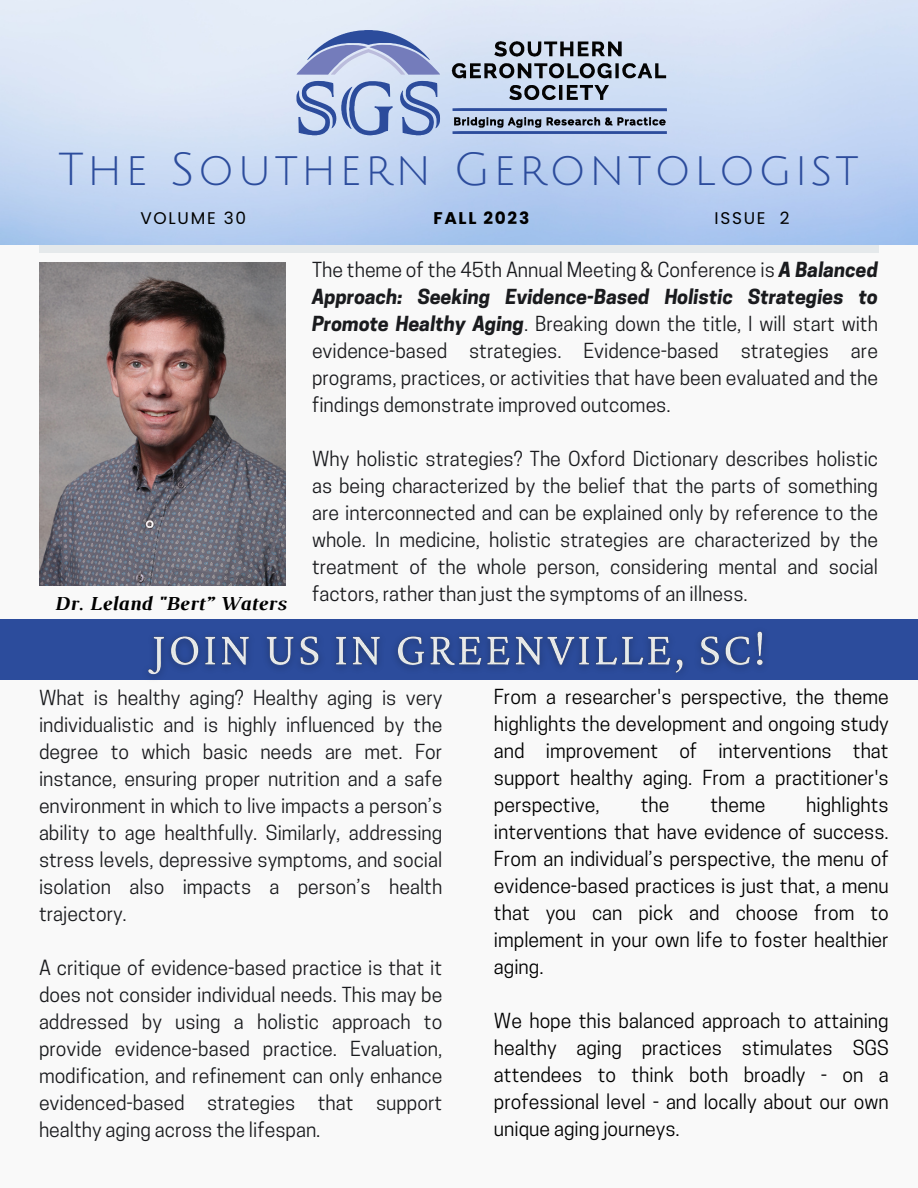
<style>
.page{position:relative;width:918px;height:1188px;background:#f9f9f9}
.page>*{position:absolute;margin:0;border:0;box-sizing:border-box;transform-origin:0 0}
.t1{font:45px "Julius Sans One";letter-spacing:.07em;color:#2c4c9c}
.t2{font:italic 700 20.25px "Luthier";color:#000}
.t3{font:19.5px/27px "Cooper Hewitt";color:#1a1b1e;text-align:justify}
.t4{font:19.5px/27px "Cooper Hewitt";color:#000;text-align:justify}
.t5{font:16.95px "Poppins";letter-spacing:.1em;color:#000}
.t6{font:700 16.95px "Poppins";letter-spacing:.1em;color:#000}
.s1{font-weight:700;font-style:italic}
</style>
<div class="page">
<div style="left:39px;top:0;width:839px;height:252px;background:#e5e9eb"></div>
<img style="left:0;top:0;width:918px;height:245px">
<svg style="left:296px;top:30px;width:371px;height:105px"></svg>
<img style="left:39px;top:263px;width:246px;height:322px">
<div style="left:0;top:619px;width:918px;height:60px;background:#2c4c9c"></div>
<img style="left:135px;top:631px;width:642px;height:49px">
<p class="t1" style="left:58px;top:146px;width:802px">The Southern Gerontologist</p>
<p class="t5" style="left:140px;top:206px;width:107px">VOLUME 30</p>
<p class="t6" style="left:433px;top:206px;width:97px">FALL 2023</p>
<p class="t5" style="left:715px;top:206px;width:76px">ISSUE 2</p>
<p class="t3" style="left:312px;top:259px;width:568px">The theme of the 45th Annual Meeting &amp; Conference is <span class="s1">A Balanced Approach: Seeking Evidence-Based Holistic Strategies to Promote Healthy Aging</span>. Breaking down the title, I will start with evidence-based strategies. Evidence-based strategies are programs, practices, or activities that have been evaluated and the findings demonstrate improved outcomes.</p>
<p class="t3" style="left:312px;top:448px;width:568px">Why holistic strategies? The Oxford Dictionary describes holistic as being characterized by the belief that the parts of something are interconnected and can be explained only by reference to the whole. In medicine, holistic strategies are characterized by the treatment of the whole person, considering mental and social factors, rather than just the symptoms of an illness.</p>
<p class="t2" style="left:54px;top:596px;width:233px">Dr. Leland "Bert” Waters</p>
<p class="t3" style="left:39px;top:687px;width:405px">What is healthy aging? Healthy aging is very individualistic and is highly influenced by the degree to which basic needs are met. For instance, ensuring proper nutrition and a safe environment in which to live impacts a person’s ability to age healthfully. Similarly, addressing stress levels, depressive symptoms, and social isolation also impacts a person’s health trajectory.</p>
<p class="t3" style="left:39px;top:957px;width:405px">A critique of evidence-based practice is that it does not consider individual needs. This may be addressed by using a holistic approach to provide evidence-based practice. Evaluation, modification, and refinement can only enhance evidenced-based strategies that support healthy aging across the lifespan.</p>
<p class="t4" style="left:494px;top:686px;width:396px">From a researcher's perspective, the theme highlights the development and ongoing study and improvement of interventions that support healthy aging. From a practitioner's perspective,</p>
<p class="t4" style="left:494px;top:794px;width:396px;text-indent:312px">highlights interventions that have evidence of success.<br>From an individual’s perspective, the menu of evidence-based practices is just that, a menu that you can pick and choose from to implement in your own life to foster healthier aging.</p>
<p class="t4" style="left:494px;top:1010px;width:396px">We hope this balanced approach to attaining healthy aging practices stimulates SGS attendees to think both broadly - on a professional level - and locally about our own unique aging journeys.</p>
<p class="t4" style="left:641px;top:794px;width:30px">the</p>
<p class="t4" style="left:710px;top:794px;width:56px">theme</p>
</div>
